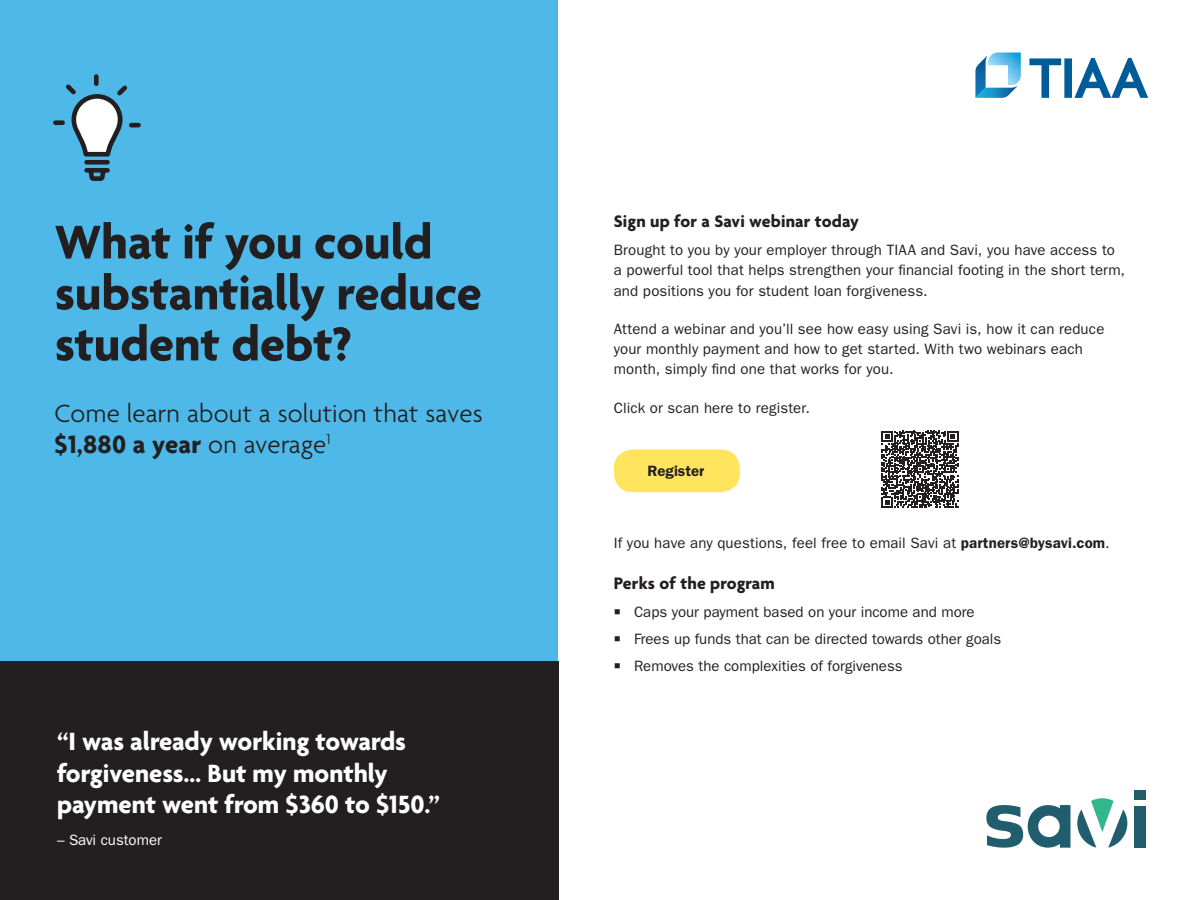
<style>
.page{position:relative;width:1200px;height:900px;background:#fff}
.page>*{position:absolute;margin:0;border:0;box-sizing:border-box;transform-origin:0 0}
.t1{font:700 51px/51px "Agenda";letter-spacing:-.005em;color:#231f20}
.t2{font:700 27px/31.5px "Agenda";color:#fff}
.t3{font:300 27px/31.5px "Agenda";letter-spacing:.01em;color:#231f20}
.t4{font:700 18px "Agenda";letter-spacing:.01em;color:#231f20}
.t5{font:15px/20.2px "ITC Franklin Gothic Std";letter-spacing:.005em;color:#231f20}
.t6{font:15px "ITC Franklin Gothic Std";color:#fff}
.t7{font:600 15px "ITC Franklin Gothic Std";color:#231f20}
.s1{font-weight:700}
.s2{font-weight:600}
</style>
<div class="page">
<div style="left:0;top:0;width:558px;height:900px;background:#4eb9e9"></div>
<div style="left:614px;top:449px;width:126px;height:43px;background:#ffe55e;border-radius:19px"></div>
<svg style="left:1029px;top:58px;width:119px;height:40px"></svg>
<svg style="left:975px;top:52px;width:46px;height:46px"></svg>
<svg style="left:986px;top:805px;width:84px;height:42px"></svg>
<div style="left:1134px;top:806px;width:12px;height:41px;background:#215e6d"></div>
<div style="left:1134px;top:790px;width:12px;height:10px;background:#215e6d"></div>
<svg style="left:1077px;top:798px;width:50px;height:49px"></svg>
<div style="left:0;top:661px;width:559px;height:239px;background:#231f20"></div>
<svg style="left:53px;top:74px;width:88px;height:107px"></svg>
<svg style="left:882px;top:431px;width:76px;height:76px"></svg>
<h1 class="t1" style="left:55px;top:220px;width:429px">What if you could substantially reduce student debt?</h1>
<h2 class="t3" style="left:55px;top:399px;width:429px">Come learn about a solution that saves <span class="s1">$1,880 a year</span> on average<sup>1</sup></h2>
<h2 class="t2" style="left:57px;top:727px;width:384px">“I was already working towards forgiveness… But my monthly payment went from $360 to $150.”</h2>
<p class="t6" style="left:57px;top:831px;width:106px">– Savi customer</p>
<p class="t4" style="left:614px;top:212px;width:247px">Sign up for a Savi webinar today</p>
<p class="t5" style="left:614px;top:240px;width:513px">Brought to you by your employer through TIAA and Savi, you have access to a powerful tool that helps strengthen your financial footing in the short term, and positions you for student loan forgiveness.</p>
<p class="t5" style="left:614px;top:319px;width:492px">Attend a webinar and you’ll see how easy using Savi is, how it can reduce your monthly payment and how to get started. With two webinars each month, simply find one that works for you.</p>
<p class="t5" style="left:614px;top:397px;width:198px">Click or scan here to register.</p>
<p class="t7" style="left:648px;top:462px;width:58px">Register</p>
<p class="t5" style="left:614px;top:533px;width:497px">If you have any questions, feel free to email Savi at <span class="s2">partners@bysavi.com</span>.</p>
<p class="t4" style="left:614px;top:573px;width:162px">Perks of the program</p>
<p class="t5" style="left:634px;top:598px;width:369px;line-height:27px">Caps your payment based on your income and more<br>Frees up funds that can be directed towards other goals<br>Removes the complexities of forgiveness</p>
</div>
